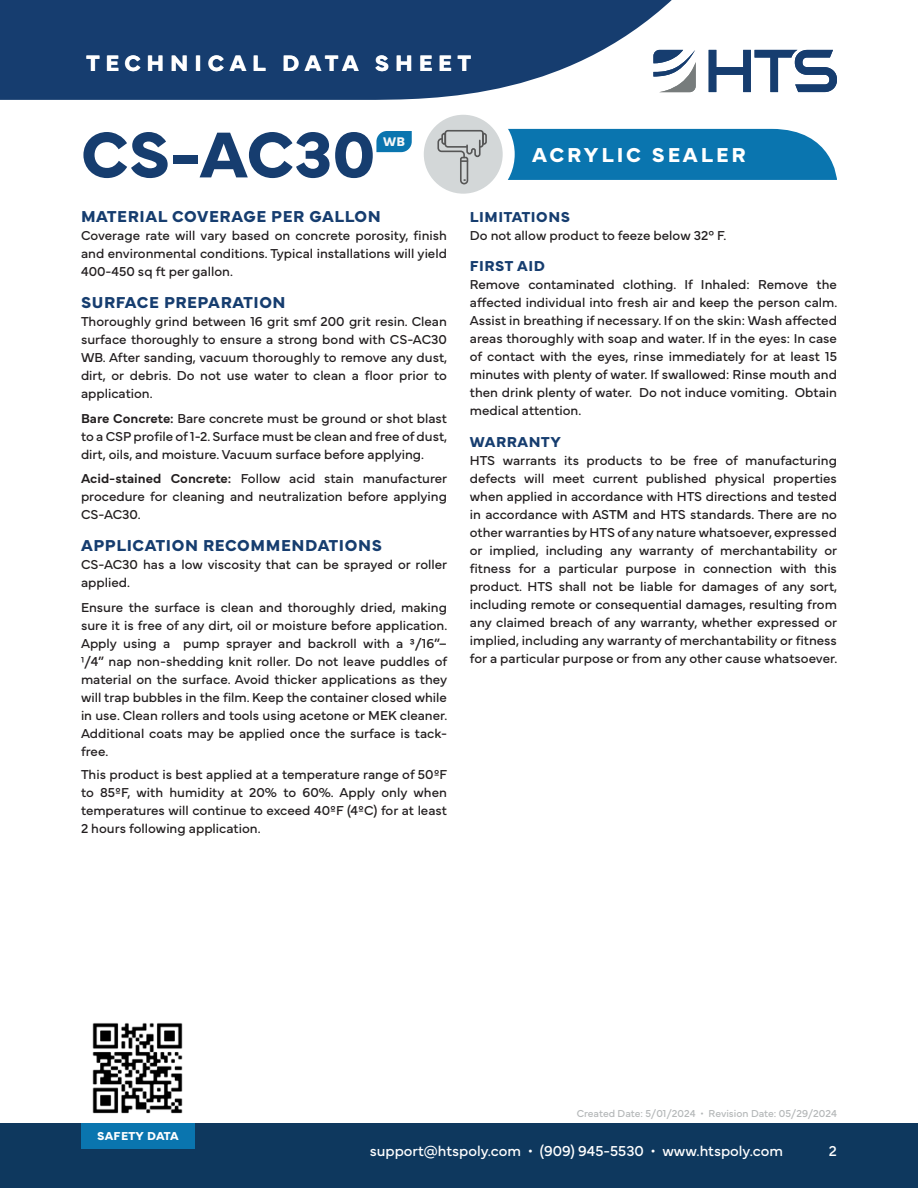
<style>
.page{position:relative;width:918px;height:1188px;background:#fff}
.page>*{position:absolute;margin:0;border:0;box-sizing:border-box;transform-origin:0 0}
.t1{font:700 67.5px "Mundial";color:#163d6f}
.t2{font:700 23.25px "Mundial";letter-spacing:.25em;color:#fff}
.t3{font:700 21px "Mundial";letter-spacing:.14em;color:#fff}
.t4{font:700 16.5px "Mundial";letter-spacing:.04em;color:#163d6f}
.t5{font:15px "Mundial";color:#fff}
.t6{font:700 15px "Mundial";letter-spacing:.04em;color:#163d6f}
.t7{font:13.5px/18px "Mundial";color:#231f20;text-align:justify}
.Paragraph_Style_1{font:13.5px "Mundial";color:#fff}
.t8{font:700 13.05px "Mundial";color:#f6f7f7}
.t9{font:700 12px "Mundial";letter-spacing:.025em;color:#fff}
.t10{font:10.5px "Mundial";color:#b5b8b9}
.s1{font-weight:600}
.s2{font-size:15px}
</style>
<div class="page">
<svg style="left:0;top:0;width:685px;height:100px;background:#335581"></svg>
<div style="left:0;top:1123px;width:918px;height:65px;background:#0e385e"></div>
<svg style="left:653px;top:50px;width:43px;height:42px"></svg>
<svg style="left:709px;top:50px;width:128px;height:42px"></svg>
<img style="left:92px;top:1023px;width:91px;height:91px">
<div style="left:81px;top:1123px;width:113px;height:26px;background:#0a75af"></div>
<svg style="left:418px;top:109px;width:91px;height:91px"></svg>
<div style="left:412px;top:103px;width:103px;height:103px;border:12px solid #fff;border-radius:50%"></div>
<svg style="left:421px;top:129px;width:416px;height:56px;background:#4e98bf"></svg>
<svg style="left:376px;top:131px;width:36px;height:21px"></svg>
<p class="t2" style="left:86px;top:45px;width:386px">TECHNICAL DATA SHEET</p>
<p class="t1" style="left:81px;top:102px;width:296px">CS-AC30</p>
<p class="t8" style="left:383px;top:131px;width:23px">WB</p>
<p class="t3" style="left:532px;top:138px;width:215px">ACRYLIC SEALER</p>
<p class="t4" style="left:81px;top:204px;width:301px">MATERIAL COVERAGE PER GALLON</p>
<p class="t7" style="left:81px;top:225px;width:368px">Coverage rate will vary based on concrete porosity, finish and environmental conditions. Typical installations will yield 400-450 sq ft per gallon.</p>
<p class="t4" style="left:81px;top:289px;width:206px">SURFACE PREPARATION</p>
<p class="t7" style="left:81px;top:311px;width:368px">Thoroughly grind between 16 grit smf 200 grit resin. Clean surface thoroughly to ensure a strong bond with CS-AC30<br>WB. After sanding, vacuum thoroughly to remove any dust, dirt, or debris. Do not use water to clean a floor prior to application.</p>
<p class="t7" style="left:81px;top:408px;width:368px"><span class="s1">Bare Concrete:</span> Bare concrete must be ground or shot blast to a CSP profile of 1-2. Surface must be clean and free of dust, dirt, oils, and moisture. Vacuum surface before applying.</p>
<p class="t7" style="left:81px;top:468px;width:368px"><span class="s1">Acid-stained Concrete:</span> Follow acid stain manufacturer procedure for cleaning and neutralization before applying CS-AC30.</p>
<p class="t4" style="left:81px;top:532px;width:303px">APPLICATION RECOMMENDATIONS</p>
<p class="t7" style="left:81px;top:554px;width:368px">CS-AC30 has a low viscosity that can be sprayed or roller applied.</p>
<p class="t7" style="left:81px;top:597px;width:368px">Ensure the surface is clean and thoroughly dried, making sure it is free of any dirt, oil or moisture before application.<br>Apply using a pump sprayer and backroll with a ³/16”– ¹/4” nap non-shedding knit roller. Do not leave puddles of material on the surface. Avoid thicker applications as they will trap bubbles in the film. Keep the container closed while in use. Clean rollers and tools using acetone or MEK cleaner.<br>Additional coats may be applied once the surface is tack&shy;free.</p>
<p class="t7" style="left:81px;top:764px;width:368px">This product is best applied at a temperature range of 50ºF to 85ºF, with humidity at 20% to 60%. Apply only when temperatures will continue to exceed 40ºF (4ºC) for at least 2 hours following application.</p>
<p class="t6" style="left:470px;top:205px;width:102px">LIMITATIONS</p>
<p class="t7" style="left:470px;top:225px;width:258px">Do not allow product to feeze below 32° F.</p>
<p class="t6" style="left:470px;top:254px;width:77px">FIRST AID</p>
<p class="t7" style="left:470px;top:274px;width:369px">Remove contaminated clothing. If Inhaled: Remove the affected individual into fresh air and keep the person calm.<br>Assist in breathing if necessary. If on the skin: Wash affected areas thoroughly with soap and water. If in the eyes: In case of contact with the eyes, rinse immediately for at least 15 minutes with plenty of water. If swallowed: Rinse mouth and then drink plenty of water. Do not induce vomiting. Obtain medical attention.</p>
<p class="t6" style="left:470px;top:430px;width:92px">WARRANTY</p>
<p class="t7" style="left:470px;top:450px;width:369px">HTS warrants its products to be free of manufacturing defects will meet current published physical properties when applied in accordance with HTS directions and tested in accordance with ASTM and HTS standards. There are no other warranties by HTS of any nature whatsoever, expressed or implied, including any warranty of merchantability or fitness for a particular purpose in connection with this product. HTS shall not be liable for damages of any sort, including remote or consequential damages, resulting from any claimed breach of any warranty, whether expressed or implied, including any warranty of merchantability or fitness for a particular purpose or from any other cause whatsoever.</p>
<p class="t9" style="left:97px;top:1127px;width:83px">SAFETY DATA</p>
<p class="t10" style="left:577px;top:1105px;width:262px">Created Date: 5/01/2024 • Revision Date: 05/29/2024</p>
<p class="t5" style="left:370px;top:1139px;width:415px">support@htspoly.com • (909) 945-5530 • www.htspoly.com</p>
<p class="Paragraph_Style_1" style="left:456px;top:1140px;width:383px">support@htspoly.com • (909) 945-5530 • www.htspoly.com<span class="s2">2</span></p>
</div>
